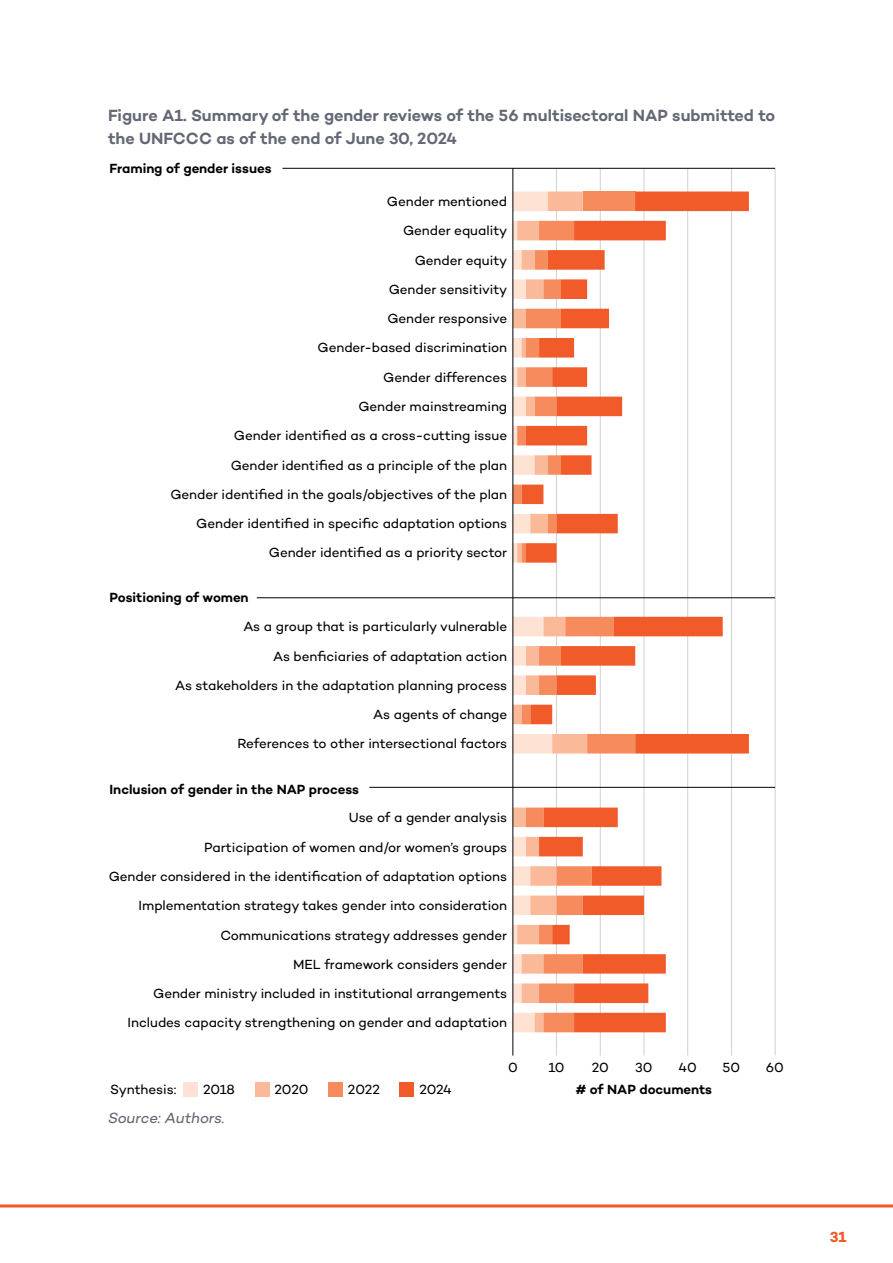
<style>
.page{position:relative;width:893px;height:1263px;background:#fff}
.page>*{position:absolute;margin:0;border:0;box-sizing:border-box;transform-origin:0 0}
.Figure_Title{font:600 16.5px/22.5px "Campton";letter-spacing:-.005em;color:#636874}
.Source{font:italic 15px "Campton";letter-spacing:-.01em;color:#636874}
.t1{font:700 15px "Campton";color:#f15a29}
.t2{font:13.5px/29.2px "Campton";letter-spacing:-.005em;color:#000;text-align:right}
.t3{font:600 13.5px "Campton";letter-spacing:-.005em;color:#000}
</style>
<div class="page">
<hr style="left:0;top:1204px;width:893px;height:3px;background:#f15a29">
<hr style="left:556px;top:168px;width:1px;height:887px;background:#d0d1d1">
<hr style="left:600px;top:168px;width:1px;height:887px;background:#d0d1d1">
<hr style="left:644px;top:168px;width:1px;height:887px;background:#d0d1d1">
<hr style="left:687px;top:168px;width:1px;height:887px;background:#d0d1d1">
<hr style="left:731px;top:168px;width:1px;height:887px;background:#d0d1d1">
<hr style="left:775px;top:168px;width:1px;height:887px;background:#d0d1d1">
<svg style="left:514px;top:221px;width:8px;height:811px"></svg>
<svg style="left:522px;top:192px;width:227px;height:840px"></svg>
<hr style="left:513px;top:168px;width:1px;height:887px;background:#000">
<hr style="left:282px;top:168px;width:493px;height:1px;background:#000">
<hr style="left:257px;top:597px;width:518px;height:1px;background:#000">
<hr style="left:369px;top:787px;width:406px;height:1px;background:#000">
<div style="left:184px;top:1082px;width:14px;height:14px;background:#fee2d3"></div>
<div style="left:255px;top:1082px;width:14px;height:14px;background:#fab998"></div>
<div style="left:328px;top:1082px;width:14px;height:14px;background:#f68b5e"></div>
<div style="left:400px;top:1082px;width:14px;height:14px;background:#f15a29"></div>
<p class="Figure_Title" style="left:108px;top:104px;width:669px">Figure A1. Summary of the gender reviews of the 56 multisectoral NAP submitted to the UNFCCC as of the end of June 30, 2024</p>
<p class="t3" style="left:110px;top:160px;width:164px">Framing of gender issues</p>
<p class="t2" style="left:170px;top:186px;width:338px">Gender mentioned<br>Gender equality<br>Gender equity<br>Gender sensitivity<br>Gender responsive<br>Gender-based discrimination<br>Gender differences<br>Gender mainstreaming<br>Gender identified as a cross-cutting issue<br>Gender identified as a principle of the plan<br>Gender identified in the goals/objectives of the plan<br>Gender identified in specific adaptation options<br>Gender identified as a priority sector</p>
<p class="t3" style="left:110px;top:589px;width:141px">Positioning of women</p>
<p class="t2" style="left:175px;top:612px;width:334px">As a group that is particularly vulnerable<br>As benficiaries of adaptation action<br>As stakeholders in the adaptation planning process As agents of change<br>References to other intersectional factors</p>
<p class="t3" style="left:110px;top:780px;width:251px">Inclusion of gender in the NAP process</p>
<p class="t2" style="left:109px;top:803px;width:400px">Use of a gender analysis<br>Participation of women and/or women’s groups<br>Gender considered in the identification of adaptation options Implementation strategy takes gender into consideration Communications strategy addresses gender<br>MEL framework considers gender<br>Gender ministry included in institutional arrangements Includes capacity strengthening on gender and adaptation</p>
<p class="t2" style="left:508px;top:1052px;width:11px">0</p>
<p class="t2" style="left:548px;top:1052px;width:18px">10</p>
<p class="t2" style="left:592px;top:1052px;width:19px">20</p>
<p class="t2" style="left:635px;top:1052px;width:19px">30</p>
<p class="t2" style="left:678px;top:1052px;width:20px">40</p>
<p class="t2" style="left:722px;top:1052px;width:19px">50</p>
<p class="t2" style="left:766px;top:1052px;width:20px">60</p>
<p class="t2" style="left:110px;top:1074px;width:68px">Synthesis:</p>
<p class="t2" style="left:203px;top:1074px;width:33px">2018</p>
<p class="t2" style="left:275px;top:1074px;width:35px">2020</p>
<p class="t2" style="left:348px;top:1074px;width:33px">2022</p>
<p class="t2" style="left:419px;top:1074px;width:34px">2024</p>
<p class="t3" style="left:576px;top:1080px;width:138px"># of NAP documents</p>
<p class="Source" style="left:108px;top:1109px;width:118px">Source: Authors.</p>
<p class="t1" style="left:830px;top:1227px;width:18px">31</p>
</div>
